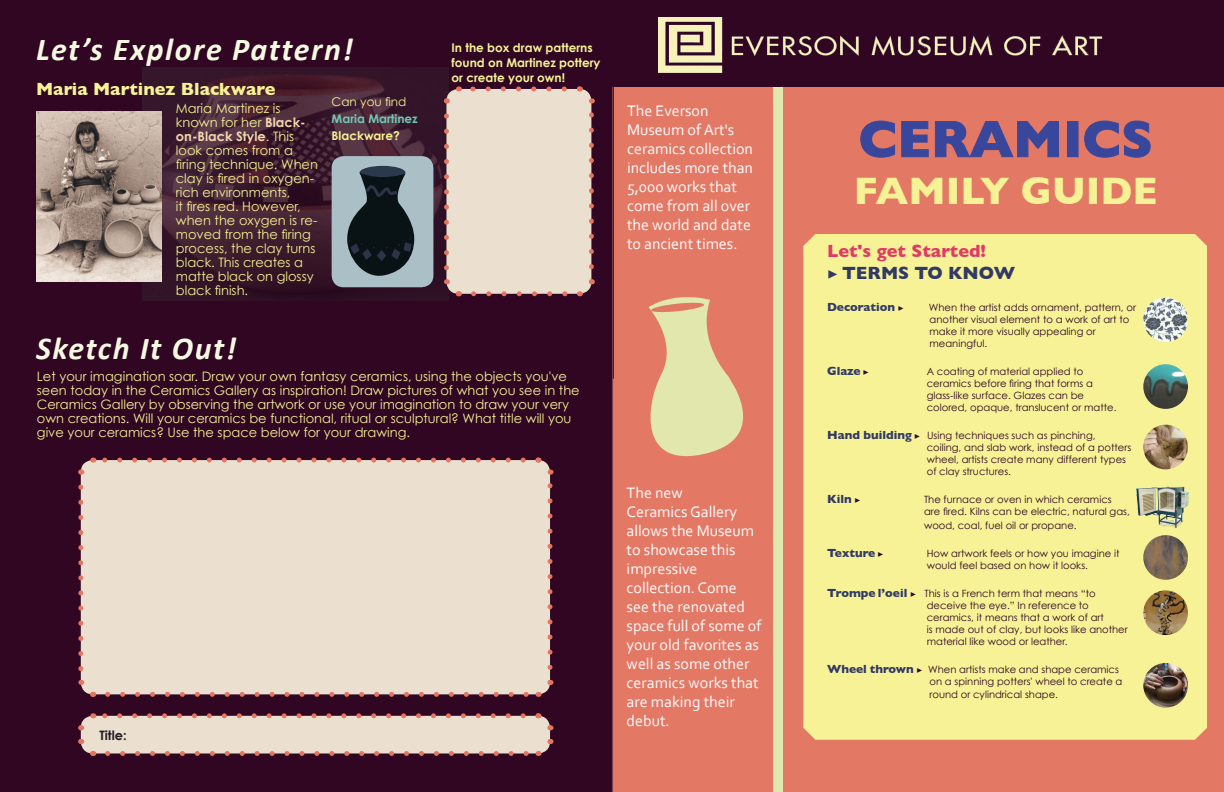
<style>
.page{position:relative;width:1224px;height:792px;background:#fff}
.page>*{position:absolute;margin:0;border:0;box-sizing:border-box;transform-origin:0 0}
.t1{font:700 52px "Gill Sans";color:#38479c}
.t2{font:700 39px "Gill Sans";color:#f6f295}
.t3{font:italic 700 32px "Calibri";letter-spacing:.05em;color:#f6f9e1}
.t4{font:700 18px/21.6px "Gill Sans";color:#e13a68}
.t5{font:700 18px "Gill Sans";color:#f6f295}
.t6{font:16px/19px "Corbel";color:#f9fafc}
.t7{font:13px/14px "Century Gothic";color:#f6f295}
.t8{font:700 13px "Century Gothic";color:#231f20}
.t9{font:700 12px/15px "Century Gothic";color:#f6f295}
.t10{font:700 12px "Gill Sans";color:#313967}
.t11{font:700 12px "Century Gothic";color:#6fc8b6}
.t12{font:12px "Century Gothic";color:#f6f295}
.t13{font:10px/12px "Century Gothic";color:#300623}
.s1{font-weight:700;color:#f4d6ac}
.s2{font-family:"Minion Pro";font-weight:400;color:#313967}
.s3{color:#313967}
.s4{font-family:"Minion Pro";font-weight:400;font-size:10px;color:#300623}
.s5{font-family:"Gill Sans";font-weight:700;font-size:12px;color:#313967}
.s6{font-family:"Minion Pro"}
</style>
<div class="page">
<div style="left:0;top:0;width:614px;height:792px;background:#300623"></div>
<img style="left:143px;top:68px;width:305px;height:233px">
<div style="left:612px;top:0;width:167px;height:792px;background:#e37561"></div>
<div style="left:779px;top:0;width:445px;height:792px;background:#e37561"></div>
<div style="left:803px;top:234px;width:404px;height:506px;background:#f6f295"></div>
<hr style="left:612px;top:0;width:1px;height:792px;background:#251737">
<svg style="left:860px;top:121px;width:35px;height:37px"></svg>
<svg style="left:901px;top:121px;width:28px;height:36px"></svg>
<svg style="left:935px;top:121px;width:124px;height:36px"></svg>
<div style="left:1067px;top:122px;width:11px;height:35px;border:1px solid #3b479c"></div>
<svg style="left:1084px;top:121px;width:67px;height:37px"></svg>
<hr style="left:613px;top:0;width:1px;height:379px;background:#251737">
<div style="left:332px;top:156px;width:101px;height:131px;background:#abbfc7;border-radius:12px"></div>
<svg style="left:648px;top:297px;width:96px;height:160px"></svg>
<div style="left:773px;top:86px;width:10px;height:706px;background:#e1ebb0"></div>
<img style="left:1143px;top:663px;width:45px;height:45px;border-radius:22px">
<img style="left:1136px;top:486px;width:52px;height:43px">
<div style="left:360px;top:166px;width:45px;height:13px;background:#2a3a4c;border-radius:50%"></div>
<svg style="left:347px;top:173px;width:67px;height:103px"></svg>
<img style="left:36px;top:111px;width:126px;height:170px">
<img style="left:1143px;top:535px;width:45px;height:45px;border-radius:22px">
<img style="left:1143px;top:425px;width:45px;height:44px">
<img style="left:1143px;top:364px;width:45px;height:45px;border-radius:22px">
<img style="left:1143px;top:297px;width:45px;height:45px;border-radius:22px">
<img style="left:1143px;top:590px;width:45px;height:45px;border-radius:22px">
<div style="left:610px;top:0;width:614px;height:86px;background:#300623"></div>
<img style="left:659px;top:17px;width:444px;height:56px">
<div style="left:81px;top:460px;width:469px;height:234px;background:#ebdfcf;border-radius:12px"></div>
<svg style="left:108px;top:692px;width:423px;height:5px"></svg>
<svg style="left:100px;top:458px;width:423px;height:5px"></svg>
<svg style="left:78px;top:487px;width:20px;height:210px"></svg>
<svg style="left:538px;top:677px;width:16px;height:20px"></svg>
<svg style="left:533px;top:457px;width:21px;height:210px"></svg>
<svg style="left:78px;top:457px;width:16px;height:20px"></svg>
<div style="left:446px;top:89px;width:145px;height:205px;background:#ebdfcf;border-radius:12px"></div>
<svg style="left:474px;top:291px;width:98px;height:5px"></svg>
<svg style="left:470px;top:86px;width:94px;height:5px"></svg>
<svg style="left:443px;top:116px;width:20px;height:183px"></svg>
<svg style="left:579px;top:277px;width:16px;height:20px"></svg>
<svg style="left:577px;top:86px;width:18px;height:181px"></svg>
<svg style="left:441px;top:85px;width:18px;height:21px"></svg>
<svg style="left:78px;top:713px;width:476px;height:43px;background:#d6c0b5"></svg>
<p class="t3" style="left:36px;top:29px;width:318px">Let’s Explore Pattern!</p>
<p class="t12" style="left:332px;top:94px;width:76px">Can you find</p>
<p class="t11" style="left:332px;top:111px;width:88px">Maria Martinez</p>
<p class="t9" style="left:332px;top:128px;width:70px">Blackware?</p>
<p class="t5" style="left:36px;top:75px;width:241px">Maria Martinez Blackware</p>
<p class="t7" style="left:176px;top:102px;width:144px">Maria Martinez is known for her <span class="s1">Black&shy;on-Black Style</span>. This look comes from a firing technique. When clay is fired in oxygen&shy;rich environments,<br>it fires red. However, when the oxygen is re&shy;moved from the firing process, the clay turns black. This creates a matte black on glossy black finish.</p>
<p class="t9" style="left:452px;top:40px;width:151px">In the box draw patterns found on Martinez pottery or create your own!</p>
<p class="t3" style="left:36px;top:328px;width:202px">Sketch It Out!</p>
<p class="t7" style="left:37px;top:369px;width:544px">Let your imagination soar. Draw your own fantasy ceramics, using the objects you've seen today in the Ceramics Gallery as inspiration! Draw pictures of what you see in the Ceramics Gallery by observing the artwork or use your imagination to draw your very own creations. Will your ceramics be functional, ritual or sculptural? What title will you give your ceramics? Use the space below for your drawing.</p>
<p class="t8" style="left:99px;top:727px;width:29px">Title:</p>
<p class="t6" style="left:627px;top:100px;width:83px">The Everson</p>
<p class="t6" style="left:627px;top:119px;width:128px">Museum of Art's ceramics collection includes more than<br>5,000 works that come from all over the world and date to ancient times.</p>
<p class="t1" style="left:859px;top:98px;width:296px">CERAMICS</p>
<p class="t2" style="left:854px;top:159px;width:305px">FAMILY GUIDE</p>
<p class="t4" style="left:827px;top:240px;width:190px">Let's get Started!<br><span class="s2">▶</span> <span class="s3">TERMS TO KNOW</span></p>
<p class="t10" style="left:827px;top:298px;width:78px">Decoration <span class="s4">▶</span></p>
<p class="t13" style="left:929px;top:302px;width:209px">When the artist adds ornament, pattern, or another visual element to a work of art to make it more visually appealing or meaningful.</p>
<p class="t10" style="left:827px;top:362px;width:43px">Glaze <span class="s4">▶</span></p>
<p class="t13" style="left:927px;top:366px;width:191px">A coating of material applied to ceramics before firing that forms a glass-like surface. Glazes can be colored, opaque, translucent or matte.</p>
<p class="t13" style="left:927px;top:429px;width:206px;text-indent:-100px"><span class="s5">Hand building</span> <span class="s6">▶</span> Using techniques such as pinching, coiling, and slab work, instead of a potters wheel, artists create many different types of clay structures.</p>
<p class="t10" style="left:827px;top:490px;width:35px">Kiln <span class="s4">▶</span></p>
<p class="t13" style="left:924px;top:493px;width:207px">The furnace or oven in which ceramics are fired. Kilns can be electric, natural gas,</p>
<p class="t13" style="left:924px;top:520px;width:154px">wood, coal, fuel oil or propane.</p>
<p class="t10" style="left:827px;top:544px;width:58px">Texture <span class="s4">▶</span></p>
<p class="t13" style="left:927px;top:548px;width:194px">How artwork feels or how you imagine it would feel based on how it looks.</p>
<p class="t13" style="left:927px;top:588px;width:203px;text-indent:-100px"><span class="s5">Trompe l’oeil</span> <span class="s6">▶</span> This is a French term that means “to deceive the eye.” In reference to ceramics, it means that a work of art<br>is made out of clay, but looks like another material like wood or leather.</p>
<p class="t13" style="left:930px;top:663px;width:194px;text-indent:-102px"><span class="s5">Wheel thrown</span> <span class="s6">▶</span> When artists make and shape ceramics on a spinning potters' wheel to create a</p>
<p class="t13" style="left:930px;top:689px;width:130px">round or cylindrical shape.</p>
<p class="t6" style="left:627px;top:482px;width:58px">The new</p>
<p class="t6" style="left:627px;top:501px;width:112px">Ceramics Gallery</p>
<p class="t6" style="left:627px;top:520px;width:129px">allows the Museum to showcase this</p>
<p class="t6" style="left:627px;top:558px;width:72px">impressive</p>
<p class="t6" style="left:627px;top:577px;width:136px">collection. Come see the renovated space full of some of your old favorites as well as some other ceramics works that are making their debut.</p>
</div>
